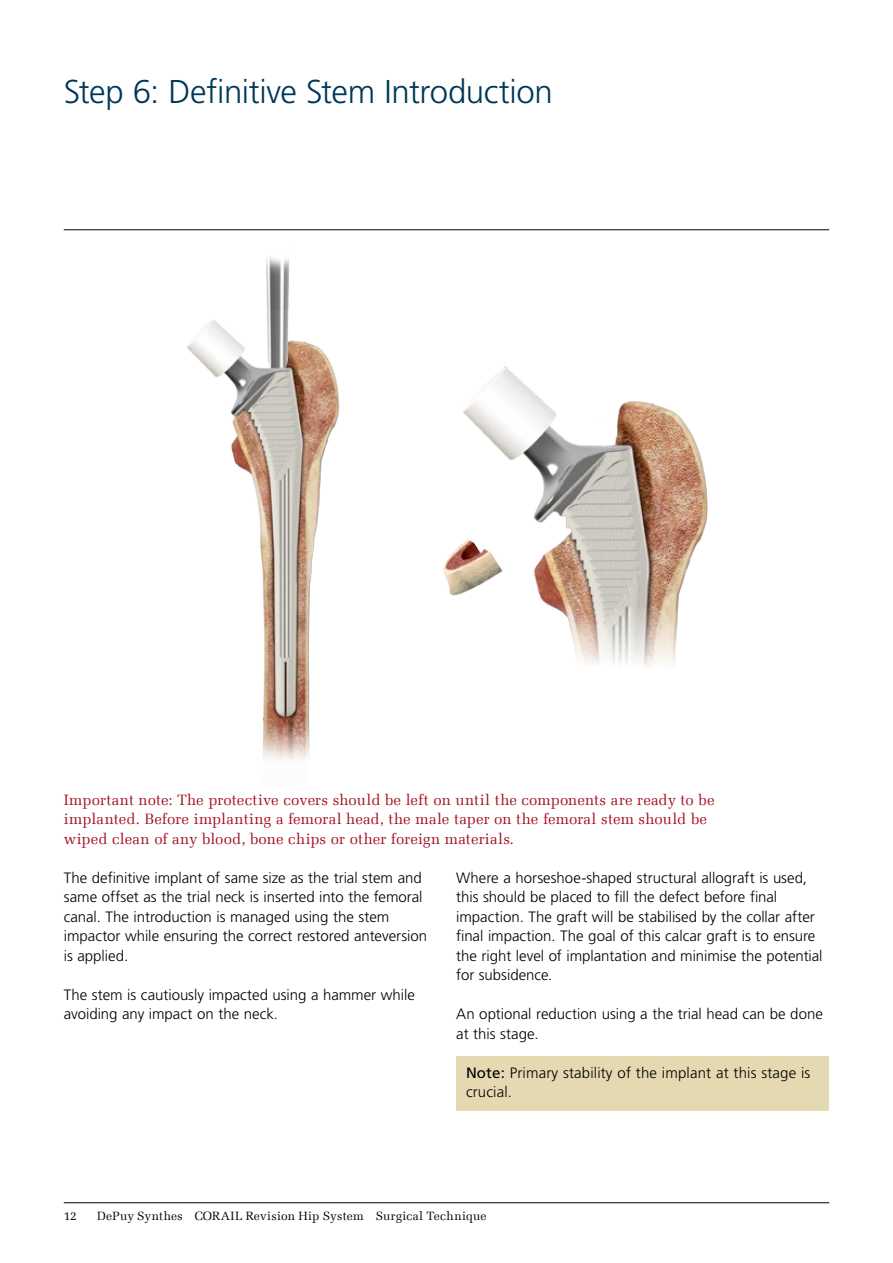
<style>
.page{position:relative;width:893px;height:1263px;background:#fff}
.page>*{position:absolute;margin:0;border:0;box-sizing:border-box;transform-origin:0 0}
.t1{font:300 33px "Frutiger LT Std";letter-spacing:-.015em;color:#003759}
.t2{font:300 15px/19.5px "Frutiger LT Std";color:#000}
.t3{font:15px/19.5px "Melior Com";letter-spacing:.005em;color:#a41021}
.t4{font:12px "Melior Com";letter-spacing:.015em;color:#000}
.s1{font-weight:400}
</style>
<div class="page">
<hr style="left:64px;top:1202px;width:765px;height:1px;background:#000">
<img style="left:103px;top:229px;width:276px;height:531px">
<img style="left:442px;top:366px;width:266px;height:301px">
<hr style="left:64px;top:230px;width:765px;height:1px;background:#000">
<div style="left:456px;top:1057px;width:373px;height:54px;background:#e4d9b1"></div>
<h1 class="t1" style="left:64px;top:73px;width:490px">Step 6: Definitive Stem Introduction</h1>
<p class="t3" style="left:64px;top:790px;width:652px">Important note: The protective covers should be left on until the components are ready to be implanted. Before implanting a femoral head, the male taper on the femoral stem should be wiped clean of any blood, bone chips or other foreign materials.</p>
<p class="t2" style="left:64px;top:868px;width:365px">The definitive implant of same size as the trial stem and same offset as the trial neck is inserted into the femoral canal. The introduction is managed using the stem impactor while ensuring the correct restored anteversion is applied.</p>
<p class="t2" style="left:64px;top:985px;width:353px">The stem is cautiously impacted using a hammer while avoiding any impact on the neck.</p>
<p class="t2" style="left:456px;top:868px;width:368px">Where a horseshoe-shaped structural allograft is used, this should be placed to fill the defect before final impaction. The graft will be stabilised by the collar after final impaction. The goal of this calcar graft is to ensure the right level of implantation and minimise the potential for subsidence.</p>
<p class="t2" style="left:456px;top:1005px;width:368px">An optional reduction using a the trial head can be done at this stage.</p>
<p class="t2" style="left:466px;top:1063px;width:346px"><span class="s1">Note:</span> Primary stability of the implant at this stage is crucial.</p>
<p class="t4" style="left:64px;top:1209px;width:15px">12</p>
<p class="t4" style="left:97px;top:1209px;width:391px">DePuy Synthes CORAIL Revision Hip System Surgical Technique</p>
</div>
